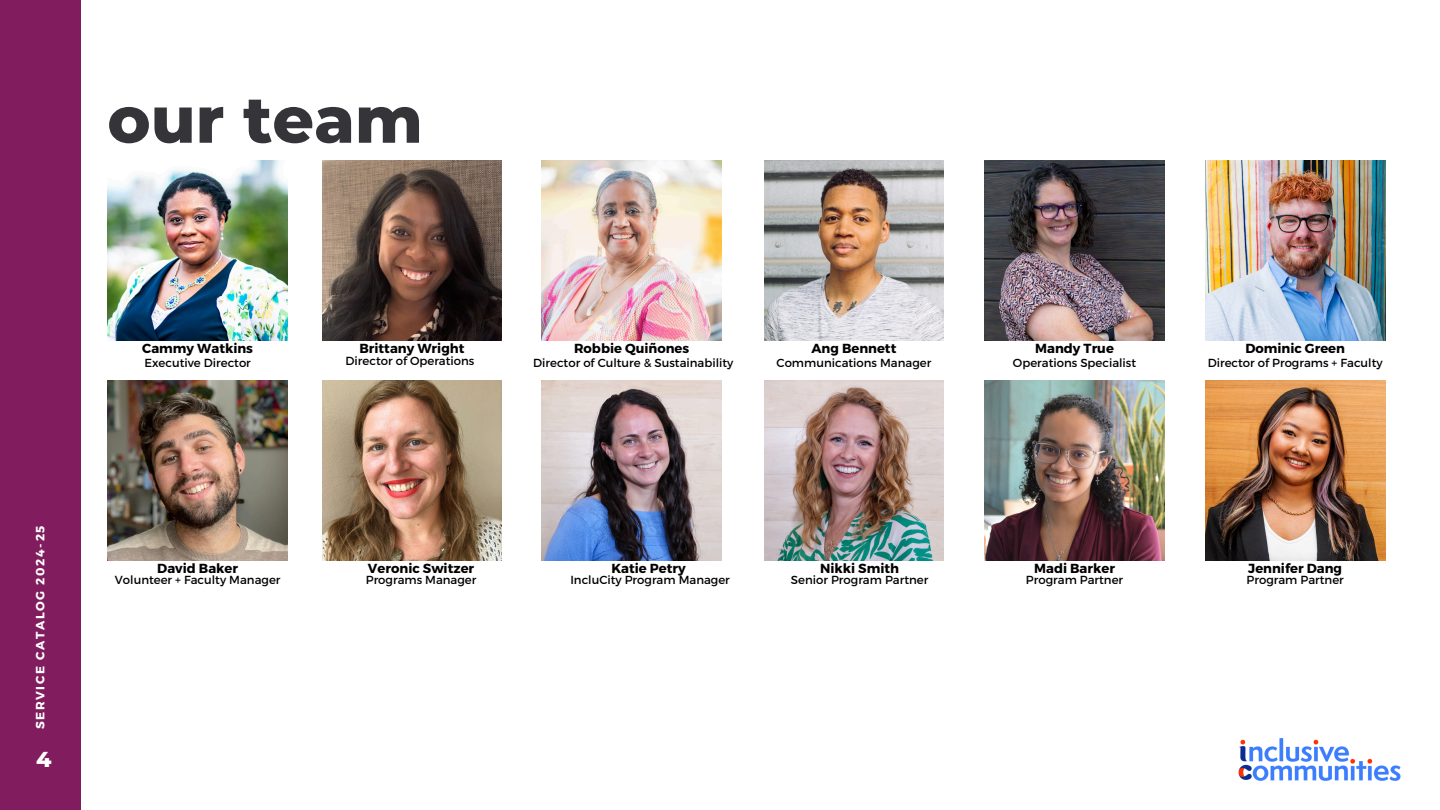
<style>
.page{position:relative;width:1440px;height:810px;background:#fff}
.page>*{position:absolute;margin:0;border:0;box-sizing:border-box;transform-origin:0 0}
.t1{font:800 65px "Montserrat";color:#343439}
.t2{font:800 22px "Montserrat";color:#fff}
.t3{font:700 13.2px "Montserrat";color:#000}
.t4{font:700 12px "Montserrat";letter-spacing:.135em;color:#fff}
.t5{font:11.7px "Montserrat";color:#000}
</style>
<div class="page">
<div style="left:0;top:0;width:81px;height:810px;background:#811d5e"></div>
<img style="left:1238px;top:738px;width:163px;height:43px">
<img style="left:108px;top:161px;width:180px;height:179px">
<img style="left:108px;top:381px;width:180px;height:179px">
<img style="left:322px;top:161px;width:180px;height:179px">
<img style="left:322px;top:381px;width:180px;height:179px">
<img style="left:542px;top:161px;width:180px;height:179px">
<img style="left:542px;top:381px;width:180px;height:179px">
<img style="left:764px;top:161px;width:180px;height:179px">
<img style="left:764px;top:381px;width:180px;height:179px">
<img style="left:985px;top:161px;width:180px;height:179px">
<img style="left:985px;top:381px;width:180px;height:179px">
<img style="left:1205px;top:161px;width:180px;height:179px">
<img style="left:1205px;top:381px;width:180px;height:179px">
<p class="t1" style="left:107px;top:80px;width:317px">our team</p>
<p class="t4" style="left:33px;top:729px;width:205px;rotate:-90deg">SERVICE CATALOG 2024-25</p>
<p class="t2" style="left:36px;top:746px;width:17px">4</p>
<h3 class="t3" style="left:142px;top:340px;width:112px">Cammy Watkins</h3>
<p class="t3" style="left:359px;top:340px;width:107px">Brittany Wright</p>
<p class="t3" style="left:574px;top:340px;width:117px">Robbie Quiñones</p>
<h3 class="t3" style="left:812px;top:340px;width:86px">Ang Bennett</h3>
<p class="t5" style="left:144px;top:355px;width:108px">Executive Director</p>
<h3 class="t5" style="left:346px;top:353px;width:130px">Director of Operations</h3>
<p class="t5" style="left:533px;top:355px;width:202px">Director of Culture &amp; Sustainability</p>
<p class="t5" style="left:777px;top:355px;width:156px">Communications Manager</p>
<p class="t3" style="left:157px;top:560px;width:82px">David Baker</p>
<p class="t3" style="left:368px;top:560px;width:108px">Veronic Switzer</p>
<h3 class="t3" style="left:611px;top:560px;width:76px">Katie Petry</h3>
<p class="t3" style="left:820px;top:560px;width:80px">Nikki Smith</p>
<h3 class="t5" style="left:115px;top:573px;width:167px">Volunteer + Faculty Manager</h3>
<p class="t5" style="left:366px;top:573px;width:112px">Programs Manager</p>
<p class="t5" style="left:570px;top:573px;width:161px">IncluCity Program Manager</p>
<h3 class="t5" style="left:791px;top:573px;width:139px">Senior Program Partner</h3>
<p class="t3" style="left:1035px;top:340px;width:80px">Mandy True</p>
<h3 class="t5" style="left:1013px;top:355px;width:125px">Operations Specialist</h3>
<p class="t3" style="left:1245px;top:340px;width:101px">Dominic Green</p>
<p class="t5" style="left:1208px;top:355px;width:176px">Director of Programs + Faculty</p>
<p class="t3" style="left:1034px;top:560px;width:82px">Madi Barker</p>
<p class="t5" style="left:1026px;top:573px;width:99px">Program Partner</p>
<h3 class="t3" style="left:1248px;top:560px;width:95px">Jennifer Dang</h3>
<p class="t5" style="left:1247px;top:573px;width:99px">Program Partner</p>
</div>
